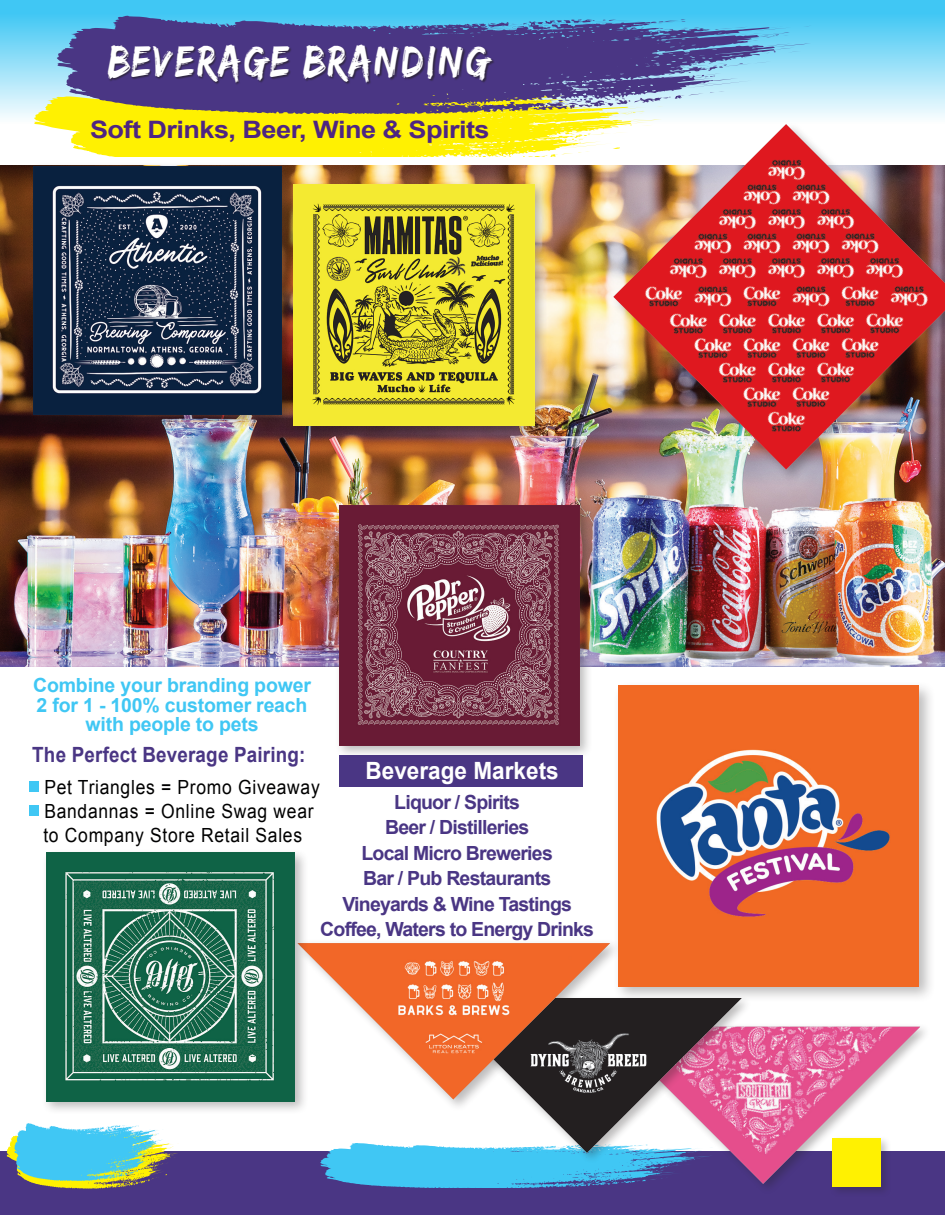
<style>
.page{position:relative;width:945px;height:1215px;background:#fff}
.page>*{position:absolute;margin:0;border:0;box-sizing:border-box;transform-origin:0 0}
.t1{font:39px "Edo";letter-spacing:.08em;color:#fff;scale:.84 1}
.t2{font:700 24px "Arial";letter-spacing:-.02em;color:#4e2582;scale:1.13 1}
.t3{font:700 23.85px "Arial";color:#fff;scale:.95 1}
.t4{font:700 21px "Arial";letter-spacing:.01em;color:#4a3684;scale:.9 1}
.t5{font:700 19.5px "Arial";letter-spacing:-.04em;color:#4a3684}
.t6{font:19.5px "Arial";letter-spacing:.04em;color:#000001;scale:.9 1}
.t7{font:700 19.5px "Arial";letter-spacing:-.01em;color:#40c7f4}
</style>
<div class="page">
<div style="left:0;top:1152px;width:945px;height:63px;background:#4a3684"></div>
<svg style="left:320px;top:1143px;width:284px;height:44px;background:#49bdeb"></svg>
<svg style="left:7px;top:1123px;width:172px;height:66px"></svg>
<svg style="left:0;top:0;width:945px;height:118px;background:#74d6f6"></svg>
<svg style="left:34px;top:90px;width:629px;height:66px;background:#fef228"></svg>
<svg style="left:57px;top:15px;width:755px;height:100px;background:#6a79a4"></svg>
<img style="left:1px;top:166px;width:944px;height:501px">
<div style="left:604px;top:1023px;width:327px;height:173px;background:#231f20;opacity:.3"></div>
<img style="left:606px;top:1027px;width:314px;height:157px">
<div style="left:431px;top:995px;width:321px;height:169px;background:#231f20;opacity:.3"></div>
<img style="left:433px;top:1003px;width:309px;height:150px">
<div style="left:295px;top:939px;width:328px;height:173px;background:#231f20;opacity:.3"></div>
<img style="left:308px;top:943px;width:302px;height:156px">
<div style="left:42px;top:848px;width:266px;height:267px;background:#231f20;opacity:.3"></div>
<img style="left:46px;top:853px;width:248px;height:248px">
<div style="left:29px;top:781px;width:10px;height:10px;background:#40c7f4"></div>
<div style="left:29px;top:805px;width:10px;height:10px;background:#40c7f4"></div>
<div style="left:108px;top:45px;width:387px;height:41px;background:#231f20;opacity:.65"></div>
<div style="left:339px;top:756px;width:244px;height:31px;background:#4a3684"></div>
<div style="left:29px;top:162px;width:266px;height:266px;background:#231f20;opacity:.3"></div>
<img style="left:33px;top:166px;width:249px;height:248px">
<div style="left:289px;top:180px;width:259px;height:260px;background:#231f20;opacity:.3"></div>
<img style="left:293px;top:185px;width:241px;height:241px">
<div style="left:610px;top:121px;width:335px;height:362px;background:#231f20;opacity:.3"></div>
<img style="left:613px;top:124px;width:332px;height:346px">
<div style="left:613px;top:681px;width:323px;height:322px;background:#231f20;opacity:.3"></div>
<img style="left:618px;top:686px;width:301px;height:300px">
<div style="left:335px;top:501px;width:259px;height:258px;background:#231f20;opacity:.3"></div>
<img style="left:339px;top:505px;width:241px;height:240px">
<p class="t1" style="left:108px;top:43px;width:456px">BEVERAGE BRANDING</p>
<p class="t2" style="left:90px;top:114px;width:355px">Soft Drinks, Beer, Wine &amp; Spirits</p>
<p class="t7" style="left:33px;top:672px;width:279px">Combine your branding power</p>
<p class="t7" style="left:37px;top:692px;width:272px">2 for 1 - 100% customer reach</p>
<p class="t7" style="left:86px;top:711px;width:175px">with people to pets</p>
<p class="t4" style="left:32px;top:741px;width:305px">The Perfect Beverage Pairing:</p>
<p class="t6" style="left:32px;top:774px;width:321px">- Pet Triangles = Promo Giveaway</p>
<p class="t6" style="left:32px;top:798px;width:314px">- Bandannas = Online Swag wear</p>
<p class="t6" style="left:43px;top:822px;width:289px">to Company Store Retail Sales</p>
<p class="t3" style="left:366px;top:755px;width:205px">Beverage Markets</p>
<p class="t5" style="left:394px;top:789px;width:127px">Liquor / Spirits</p>
<p class="t5" style="left:385px;top:815px;width:146px">Beer / Distilleries</p>
<p class="t5" style="left:361px;top:840px;width:193px">Local Micro Breweries</p>
<p class="t5" style="left:363px;top:866px;width:190px">Bar / Pub Restaurants</p>
<p class="t5" style="left:342px;top:891px;width:231px">Vineyards &amp; Wine Tastings</p>
<p class="t5" style="left:320px;top:917px;width:275px">Coffee, Waters to Energy Drinks</p>
</div>
